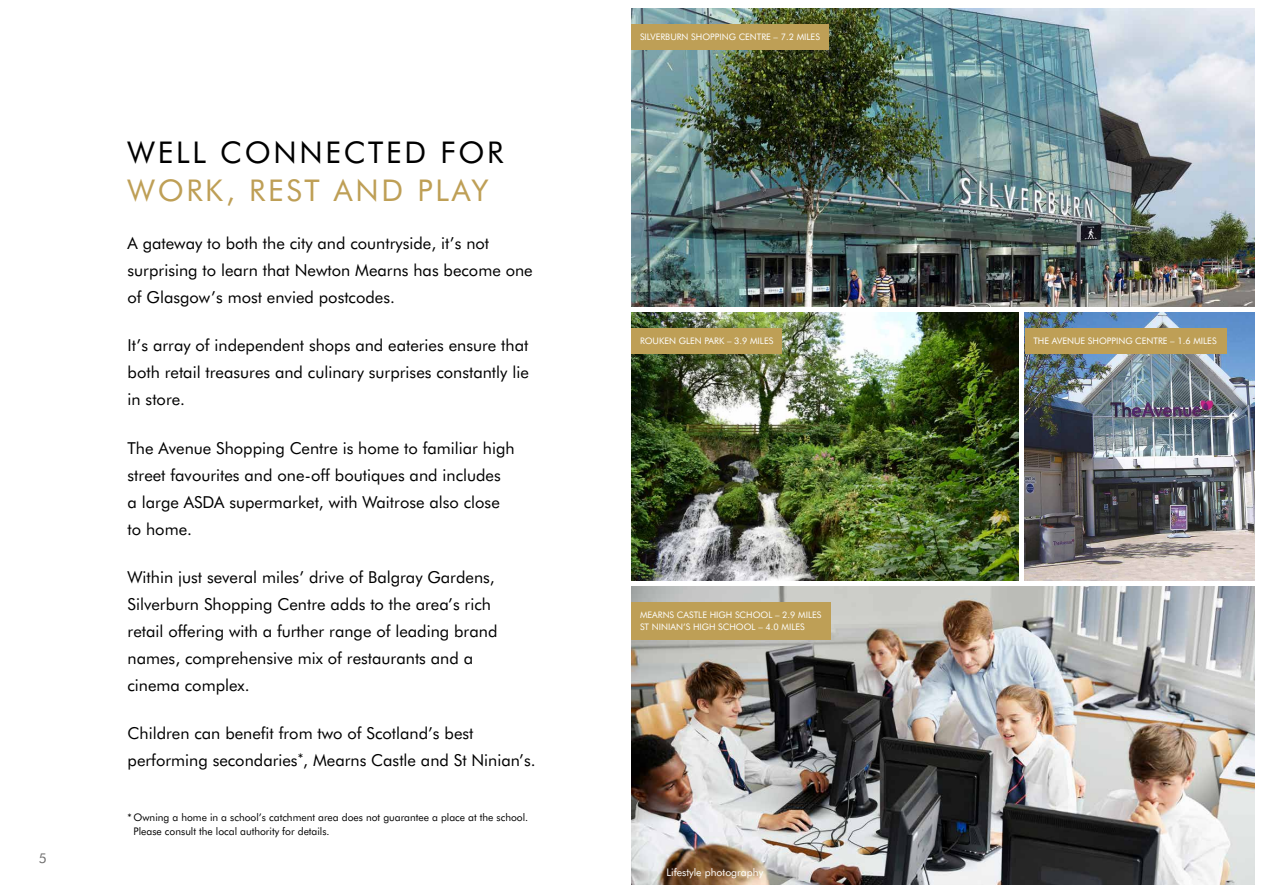
<style>
.page{position:relative;width:1263px;height:893px;background:#fff}
.page>*{position:absolute;margin:0;border:0;box-sizing:border-box;transform-origin:0 0}
.t1{font:30px "Futura BT";letter-spacing:.09em;color:#000}
.t2{font:30px "Futura BT";letter-spacing:.09em;color:#be9f56}
.t3{font:16.5px/27px "Futura BT";color:#000}
.t4{font:13.5px "Futura BT";color:#706f6f}
.t5{font:10.5px/13.5px "Futura BT";color:#000}
.t6{font:10.5px "Futura BT";color:#fff}
.t7{font:9px/12px "Futura BT";color:#fff}
</style>
<div class="page">
<img style="left:631px;top:9px;width:623px;height:297px">
<img style="left:631px;top:313px;width:387px;height:267px">
<img style="left:1025px;top:313px;width:229px;height:267px">
<img style="left:631px;top:587px;width:623px;height:297px">
<div style="left:631px;top:602px;width:200px;height:37px;background:#be9f56"></div>
<div style="left:1025px;top:328px;width:202px;height:25px;background:#be9f56"></div>
<div style="left:631px;top:328px;width:151px;height:25px;background:#be9f56"></div>
<div style="left:631px;top:24px;width:198px;height:25px;background:#be9f56"></div>
<p class="t4" style="left:39px;top:850px;width:9px">5</p>
<h1 class="t1" style="left:128px;top:134px;width:377px">WELL CONNECTED FOR</h1>
<h1 class="t2" style="left:128px;top:172px;width:363px">WORK, REST AND PLAY</h1>
<p class="t3" style="left:128px;top:229px;width:407px">A gateway to both the city and countryside, it’s not surprising to learn that Newton Mearns has become one of Glasgow’s most envied postcodes.</p>
<p class="t3" style="left:128px;top:332px;width:403px;text-align:justify">It’s array of independent shops and eateries ensure that both retail treasures and culinary surprises constantly lie in store.</p>
<p class="t3" style="left:128px;top:434px;width:389px">The Avenue Shopping Centre is home to familiar high street favourites and one-off boutiques and includes<br>a large ASDA supermarket, with Waitrose also close to home.</p>
<p class="t3" style="left:128px;top:563px;width:371px">Within just several miles’ drive of Balgray Gardens, Silverburn Shopping Centre adds to the area’s rich retail offering with a further range of leading brand names, comprehensive mix of restaurants and a cinema complex.</p>
<p class="t3" style="left:128px;top:719px;width:409px">Children can benefit from two of Scotland’s best performing secondaries<sup>*</sup>, Mearns Castle and St Ninian’s.</p>
<p class="t5" style="left:134px;top:811px;width:396px;text-indent:-6px">* Owning a home in a school’s catchment area does not guarantee a place at the school.<br>Please consult the local authority for details.</p>
<p class="t7" style="left:640px;top:31px;width:181px">SILVERBURN SHOPPING CENTRE – 7.2 MILES</p>
<p class="t7" style="left:640px;top:335px;width:135px">ROUKEN GLEN PARK – 3.9 MILES</p>
<p class="t7" style="left:1033px;top:335px;width:185px">THE AVENUE SHOPPING CENTRE – 1.6 MILES</p>
<p class="t7" style="left:640px;top:609px;width:183px">MEARNS CASTLE HIGH SCHOOL – 2.9 MILES<br>ST NINIAN’S HIGH SCHOOL – 4.0 MILES</p>
<p class="t6" style="left:666px;top:865px;width:99px">Lifestyle photography</p>
</div>
